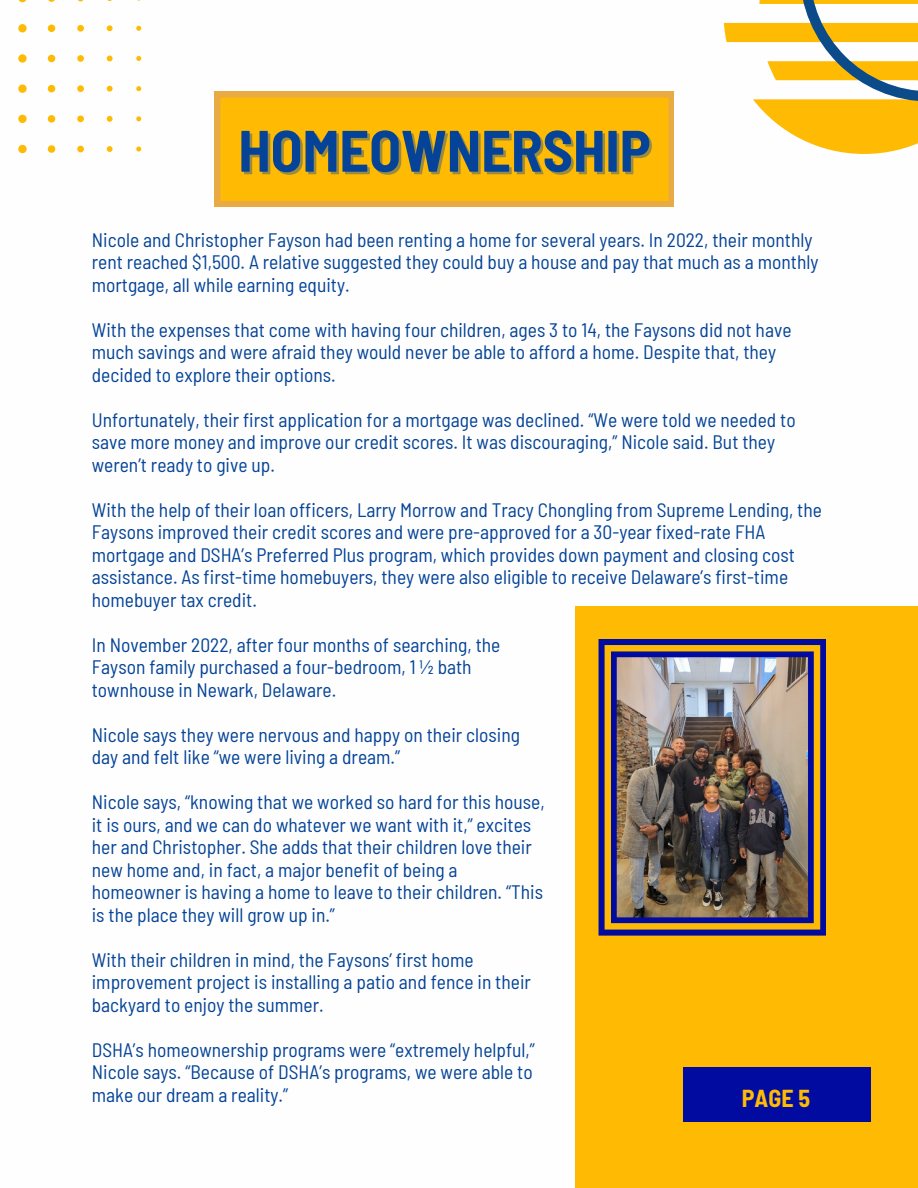
<style>
.page{position:relative;width:918px;height:1188px;background:#fff}
.page>*{position:absolute;margin:0;border:0;box-sizing:border-box;transform-origin:0 0}
.t1{font:700 semi-condensed 58.35px "Barlow";color:#044397}
.t2{font:700 semi-condensed 24px "Barlow";color:#ffbb03}
.t3{font:semi-condensed 19.5px/22.5px "Barlow";color:#044397}
</style>
<div class="page">
<svg style="left:724px;top:0;width:194px;height:154px"></svg>
<svg style="left:18px;top:0;width:8px;height:2px"></svg>
<svg style="left:48px;top:0;width:7px;height:2px"></svg>
<svg style="left:18px;top:24px;width:9px;height:8px"></svg>
<svg style="left:48px;top:25px;width:7px;height:7px"></svg>
<svg style="left:77px;top:25px;width:7px;height:7px"></svg>
<svg style="left:107px;top:25px;width:6px;height:6px"></svg>
<svg style="left:136px;top:26px;width:5px;height:5px"></svg>
<svg style="left:18px;top:54px;width:9px;height:9px"></svg>
<svg style="left:48px;top:55px;width:7px;height:7px"></svg>
<svg style="left:77px;top:55px;width:7px;height:7px"></svg>
<svg style="left:107px;top:56px;width:6px;height:5px"></svg>
<svg style="left:136px;top:56px;width:5px;height:5px"></svg>
<svg style="left:18px;top:84px;width:9px;height:9px"></svg>
<svg style="left:48px;top:85px;width:7px;height:7px"></svg>
<svg style="left:77px;top:85px;width:7px;height:7px"></svg>
<svg style="left:107px;top:86px;width:6px;height:6px"></svg>
<svg style="left:136px;top:86px;width:5px;height:5px"></svg>
<svg style="left:18px;top:115px;width:9px;height:8px"></svg>
<svg style="left:48px;top:115px;width:7px;height:8px"></svg>
<svg style="left:77px;top:116px;width:7px;height:6px"></svg>
<svg style="left:107px;top:116px;width:6px;height:6px"></svg>
<svg style="left:136px;top:116px;width:5px;height:5px"></svg>
<svg style="left:18px;top:145px;width:9px;height:8px"></svg>
<svg style="left:48px;top:145px;width:7px;height:8px"></svg>
<svg style="left:77px;top:146px;width:7px;height:6px"></svg>
<svg style="left:107px;top:146px;width:6px;height:6px"></svg>
<svg style="left:136px;top:147px;width:5px;height:5px"></svg>
<svg style="left:215px;top:92px;width:459px;height:115px;background:#fcb80a"></svg>
<div style="left:576px;top:607px;width:342px;height:581px;background:#ffbb03"></div>
<img style="left:599px;top:639px;width:227px;height:297px">
<div style="left:683px;top:1067px;width:187px;height:55px;background:#010ba0"></div>
<h1 class="t1" style="left:238px;top:113px;width:414px">HOMEOWNERSHIP</h1>
<p class="t3" style="left:92px;top:228px;width:728px">Nicole and Christopher Fayson had been renting a home for several years. In 2022, their monthly rent reached $1,500. A relative suggested they could buy a house and pay that much as a monthly mortgage, all while earning equity.</p>
<h2 class="t3" style="left:92px;top:318px;width:701px">With the expenses that come with having four children, ages 3 to 14, the Faysons did not have much savings and were afraid they would never be able to afford a home. Despite that, they decided to explore their options.</h2>
<p class="t3" style="left:92px;top:408px;width:705px">Unfortunately, their first application for a mortgage was declined. “We were told we needed to save more money and improve our credit scores. It was discouraging,” Nicole said. But they weren’t ready to give up.</p>
<h2 class="t3" style="left:92px;top:498px;width:732px">With the help of their loan officers, Larry Morrow and Tracy Chongling from Supreme Lending, the Faysons improved their credit scores and were pre-approved for a 30-year fixed-rate FHA mortgage and DSHA’s Preferred Plus program, which provides down payment and closing cost assistance. As first-time homebuyers, they were also eligible to receive Delaware’s first-time homebuyer tax credit.</h2>
<p class="t3" style="left:92px;top:633px;width:410px">In November 2022, after four months of searching, the<br>Fayson family purchased a four-bedroom, 1 ½ bath townhouse in Newark, Delaware.</p>
<p class="t3" style="left:92px;top:723px;width:430px">Nicole says they were nervous and happy on their closing day and felt like “we were living a dream.”</p>
<p class="t3" style="left:92px;top:790px;width:454px">Nicole says, “knowing that we worked so hard for this house, it is ours, and we can do whatever we want with it,” excites her and Christopher. She adds that their children love their new home and, in fact, a major benefit of being a homeowner is having a home to leave to their children. “This is the place they will grow up in.”</p>
<p class="t3" style="left:92px;top:948px;width:441px">With their children in mind, the Faysons’ first home improvement project is installing a patio and fence in their backyard to enjoy the summer.</p>
<p class="t3" style="left:92px;top:1038px;width:445px;text-align:justify">DSHA’s homeownership programs were “extremely helpful,” Nicole says. “Because of DSHA’s programs, we were able to make our dream a reality.”</p>
<p class="t2" style="left:742px;top:1083px;width:70px">PAGE 5</p>
</div>
